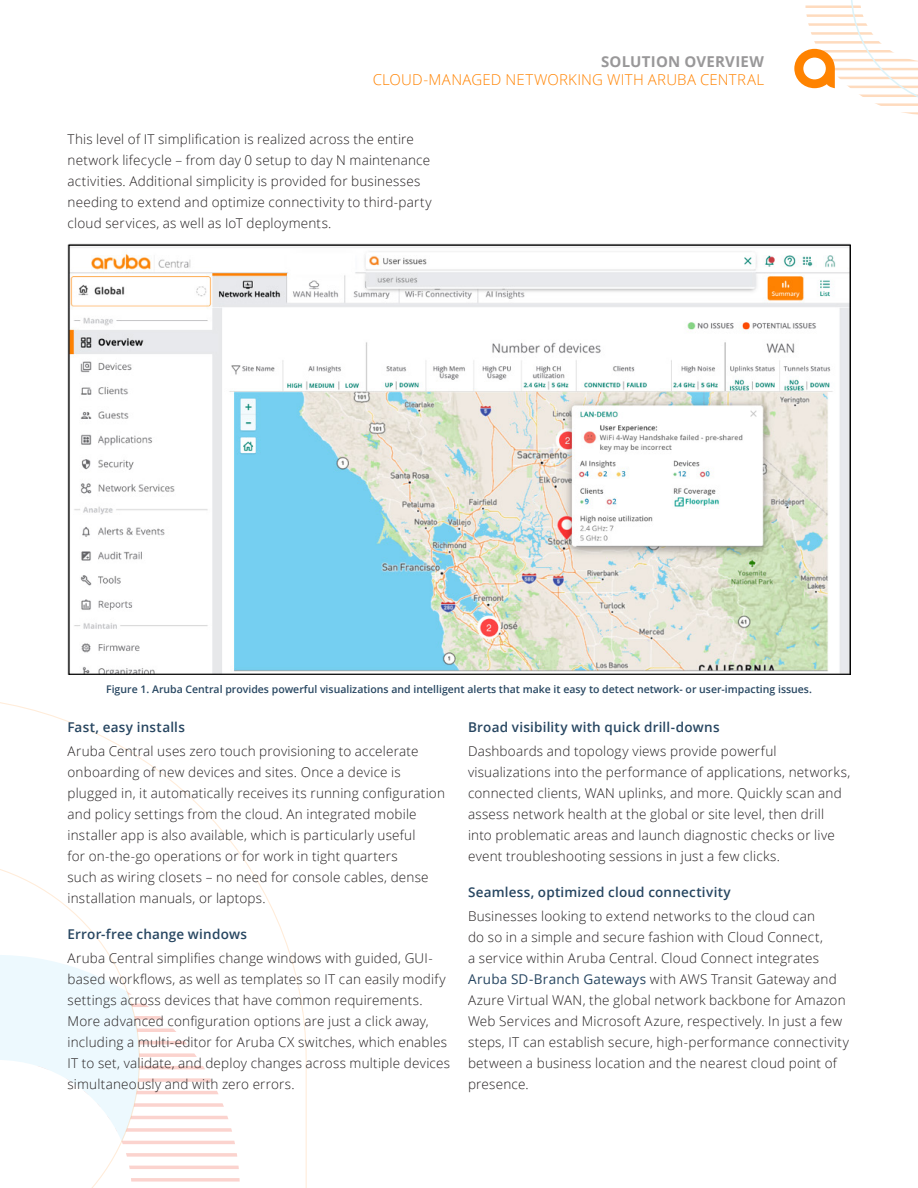
<style>
.page{position:relative;width:918px;height:1188px;background:#fff}
.page>*{position:absolute;margin:0;border:0;box-sizing:border-box;transform-origin:0 0}
.t1{font:300 15px "Open Sans";letter-spacing:.015em;color:#ff8300}
.t2{font:700 15px "Open Sans";letter-spacing:.015em;color:#999899}
.Body__Text_9_14_Ligh{font:300 13.5px/21px "Open Sans";letter-spacing:.015em;color:#231f20}
.Body__Subhead_9_14_S{font:600 13.5px "Open Sans";letter-spacing:.015em;color:#274661}
.Body__Text_9_14_Ligh-2{font:600 10.5px "Open Sans";color:#274661}
.s1{font-weight:400;color:#274661}
</style>
<div class="page">
<svg style="left:0;top:702px;width:307px;height:486px"></svg>
<svg style="left:794px;top:0;width:124px;height:115px"></svg>
<img style="left:67px;top:243px;width:783px;height:432px">
<p class="t2" style="left:601px;top:51px;width:165px">SOLUTION OVERVIEW</p>
<p class="t1" style="left:373px;top:69px;width:393px">CLOUD-MANAGED NETWORKING WITH ARUBA CENTRAL</p>
<p class="Body__Text_9_14_Ligh" style="left:68px;top:128px;width:366px">This level of IT simplification is realized across the entire network lifecycle – from day 0 setup to day N maintenance activities. Additional simplicity is provided for businesses needing to extend and optimize connectivity to third-party cloud services, as well as IoT deployments.</p>
<p class="Body__Text_9_14_Ligh-2" style="left:106px;top:682px;width:707px">Figure 1. Aruba Central provides powerful visualizations and intelligent alerts that make it easy to detect network- or user-impacting issues.</p>
<p class="Body__Subhead_9_14_S" style="left:68px;top:718px;width:119px">Fast, easy installs</p>
<p class="Body__Text_9_14_Ligh" style="left:68px;top:740px;width:379px">Aruba Central uses zero touch provisioning to accelerate onboarding of new devices and sites. Once a device is plugged in, it automatically receives its running configuration and policy settings from the cloud. An integrated mobile installer app is also available, which is particularly useful<br>for on-the-go operations or for work in tight quarters<br>such as wiring closets – no need for console cables, dense installation manuals, or laptops.</p>
<p class="Body__Subhead_9_14_S" style="left:68px;top:925px;width:181px">Error-free change windows</p>
<p class="Body__Text_9_14_Ligh" style="left:68px;top:947px;width:384px">Aruba Central simplifies change windows with guided, GUI&shy;based workflows, as well as templates so IT can easily modify settings across devices that have common requirements.<br>More advanced configuration options are just a click away, including a multi-editor for Aruba CX switches, which enables IT to set, validate, and deploy changes across multiple devices simultaneously and with zero errors.</p>
<p class="Body__Subhead_9_14_S" style="left:468px;top:718px;width:253px">Broad visibility with quick drill-downs</p>
<p class="Body__Text_9_14_Ligh" style="left:468px;top:740px;width:384px">Dashboards and topology views provide powerful visualizations into the performance of applications, networks, connected clients, WAN uplinks, and more. Quickly scan and assess network health at the global or site level, then drill into problematic areas and launch diagnostic checks or live event troubleshooting sessions in just a few clicks.</p>
<p class="Body__Subhead_9_14_S" style="left:468px;top:883px;width:264px">Seamless, optimized cloud connectivity</p>
<p class="Body__Text_9_14_Ligh" style="left:468px;top:905px;width:382px">Businesses looking to extend networks to the cloud can<br>do so in a simple and secure fashion with Cloud Connect,<br>a service within Aruba Central. Cloud Connect integrates <span class="s1">Aruba SD-Branch Gateways</span> with AWS Transit Gateway and Azure Virtual WAN, the global network backbone for Amazon Web Services and Microsoft Azure, respectively. In just a few steps, IT can establish secure, high-performance connectivity between a business location and the nearest cloud point of presence.</p>
</div>
